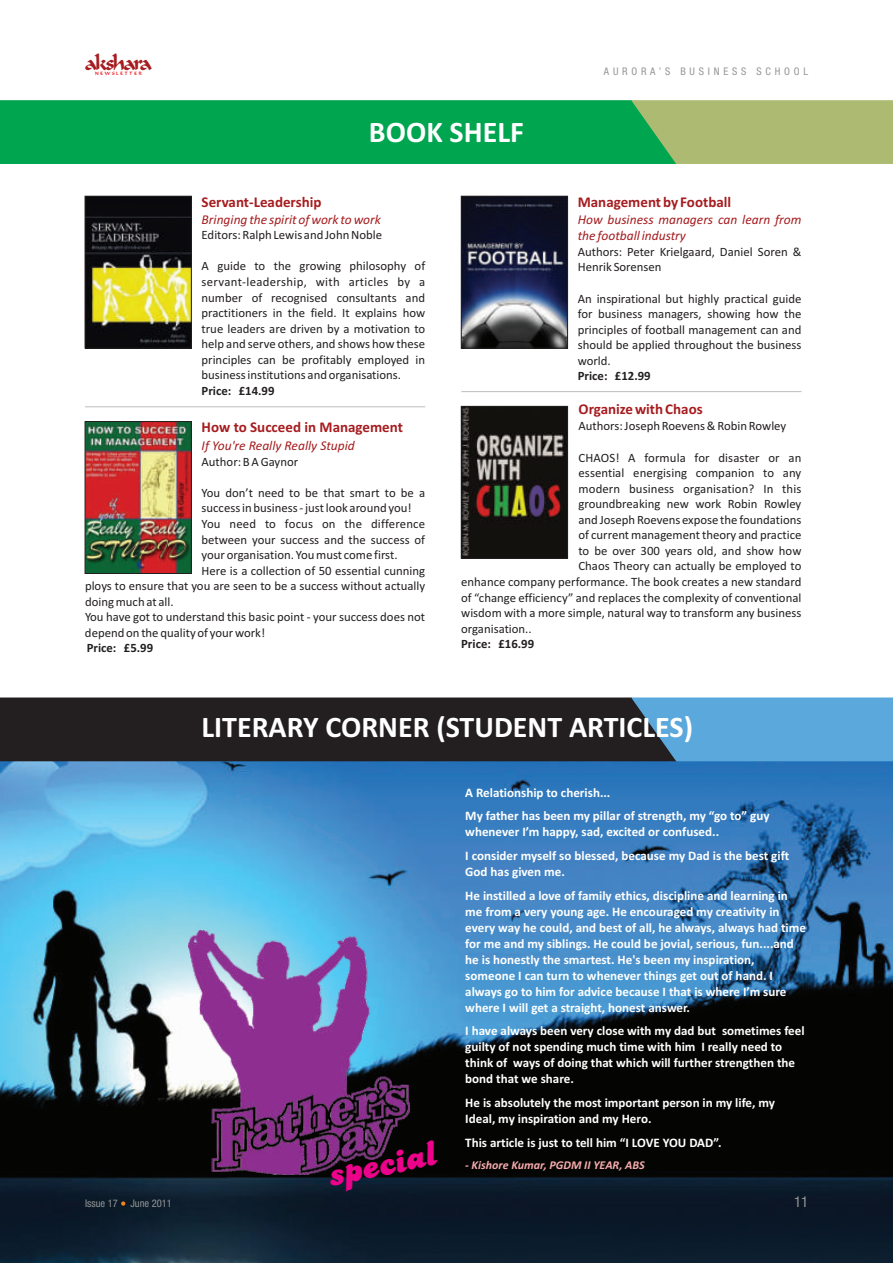
<style>
.page{position:relative;width:893px;height:1263px;background:#fff}
.page>*{position:absolute;margin:0;border:0;box-sizing:border-box;transform-origin:0 0}
.t1{font:italic 38.7px "Candy";color:#ed028c}
.t2{font:700 30px "Calibri";color:#fff}
.t3{font:22.8px "Bodacious";letter-spacing:-.135em;color:#a61c1f}
.t4{font:700 15px "Calibri";color:#a61c1f}
.t5{font:condensed 15px "Helvetica 57";color:#939598}
.t6{font:italic 13.5px/16.5px "Calibri";color:#a61c1f}
.t7{font:700 13.05px/15.9px "Calibri";color:#fff}
.t8{font:12.75px/15.6px "Calibri";color:#231f20;text-align:justify}
.t9{font:700 12.75px "Calibri";color:#231f20}
.t10{font:italic 700 12px "Calibri";color:#f8abad}
.t11{font:condensed 10.5px "Helvetica 57";letter-spacing:.36em;color:#939598}
.t12{font:condensed 10.5px "Helvetica 57";color:#939598}
.t13{font:5.25px "Bodacious";letter-spacing:.225em;color:#ee1d23}
</style>
<div class="page">
<img style="left:0;top:761px;width:893px;height:502px">
<img style="left:188px;top:931px;width:222px;height:243px">
<svg style="left:0;top:697px;width:893px;height:64px;background:#334553"></svg>
<svg style="left:0;top:100px;width:893px;height:64px;background:#2eab58"></svg>
<img style="left:87px;top:198px;width:103px;height:149px">
<div style="left:85px;top:196px;width:107px;height:153px;border:1px solid #231f20"></div>
<img style="left:463px;top:408px;width:103px;height:149px">
<div style="left:461px;top:406px;width:107px;height:153px;border:1px solid #231f20"></div>
<img style="left:463px;top:198px;width:103px;height:149px">
<div style="left:461px;top:196px;width:107px;height:153px;border:1px solid #231f20"></div>
<img style="left:87px;top:423px;width:103px;height:149px">
<div style="left:85px;top:421px;width:107px;height:153px;border:1px solid #231f20"></div>
<hr style="left:85px;top:406px;width:340px;height:1px;background:#bcbdc0">
<hr style="left:461px;top:391px;width:340px;height:1px;background:#bcbdc0">
<svg style="left:121px;top:1201px;width:4px;height:5px"></svg>
<h3 class="t3" style="left:85px;top:51px;width:69px">akshara</h3>
<p class="t13" style="left:95px;top:71px;width:49px">NEWSLETTER</p>
<p class="t11" style="left:604px;top:68px;width:206px">AURORA’S BUSINESS SCHOOL</p>
<h2 class="t2" style="left:369px;top:119px;width:156px">BOOK SHELF</h2>
<p class="t4" style="left:202px;top:195px;width:121px">Servant-Leadership</p>
<p class="t6" style="left:202px;top:212px;width:181px">Bringing the spirit of work to work</p>
<p class="t8" style="left:202px;top:228px;width:182px">Editors: Ralph Lewis and John Noble</p>
<p class="t8" style="left:202px;top:259px;width:225px">A guide to the growing philosophy of servant-leadership, with articles by a number of recognised consultants and practitioners in the field. It explains how true leaders are driven by a motivation to help and serve others, and shows how these principles can be profitably employed in business institutions and organisations.</p>
<p class="t9" style="left:202px;top:385px;width:74px">Price: £14.99</p>
<p class="t4" style="left:578px;top:195px;width:155px">Management by Football</p>
<p class="t6" style="left:578px;top:212px;width:225px">How business managers can learn from the football industry</p>
<p class="t8" style="left:578px;top:245px;width:225px">Authors: Peter Krielgaard, Daniel Soren &amp;<br>Henrik Sorensen</p>
<p class="t8" style="left:578px;top:291px;width:225px">An inspirational but highly practical guide for business managers, showing how the principles of football management can and should be applied throughout the business world.</p>
<p class="t9" style="left:578px;top:371px;width:74px">Price: £12.99</p>
<p class="t4" style="left:578px;top:403px;width:126px">Organize with Chaos</p>
<p class="t4" style="left:202px;top:420px;width:203px">How to Succeed in Management</p>
<p class="t6" style="left:202px;top:438px;width:155px">If You're Really Really Stupid</p>
<p class="t8" style="left:202px;top:455px;width:98px">Author: B A Gaynor</p>
<p class="t8" style="left:202px;top:486px;width:225px">You don’t need to be that smart to be a</p>
<p class="t8" style="left:202px;top:501px;width:212px">success in business - just look around you!</p>
<p class="t8" style="left:202px;top:517px;width:225px">You need to focus on the difference</p>
<p class="t8" style="left:202px;top:532px;width:225px">between your success and the success of</p>
<p class="t8" style="left:202px;top:548px;width:198px">your organisation. You must come first.</p>
<p class="t8" style="left:202px;top:564px;width:225px">Here is a collection of 50 essential cunning</p>
<p class="t8" style="left:85px;top:579px;width:342px">ploys to ensure that you are seen to be a success without actually</p>
<p class="t8" style="left:85px;top:595px;width:90px">doing much at all.</p>
<p class="t8" style="left:85px;top:610px;width:342px">You have got to understand this basic point - your success does not</p>
<p class="t8" style="left:85px;top:626px;width:182px">depend on the quality of your work!</p>
<p class="t9" style="left:87px;top:643px;width:68px">Price: £5.99</p>
<p class="t8" style="left:578px;top:419px;width:209px">Authors: Joseph Roevens &amp; Robin Rowley</p>
<p class="t8" style="left:578px;top:450px;width:224px">CHAOS! A formula for disaster or an</p>
<p class="t8" style="left:578px;top:466px;width:224px">essential energising companion to any</p>
<p class="t8" style="left:578px;top:482px;width:224px">modern business organisation? In this</p>
<p class="t8" style="left:578px;top:497px;width:224px">groundbreaking new work Robin Rowley</p>
<p class="t8" style="left:578px;top:513px;width:224px">and Joseph Roevens expose the foundations</p>
<p class="t8" style="left:578px;top:528px;width:224px">of current management theory and practice</p>
<p class="t8" style="left:578px;top:544px;width:224px">to be over 300 years old, and show how</p>
<p class="t8" style="left:578px;top:559px;width:224px">Chaos Theory can actually be employed to</p>
<p class="t8" style="left:461px;top:575px;width:342px">enhance company performance. The book creates a new standard</p>
<p class="t8" style="left:461px;top:591px;width:342px">of “change efficiency” and replaces the complexity of conventional</p>
<p class="t8" style="left:461px;top:606px;width:342px">wisdom with a more simple, natural way to transform any business</p>
<p class="t8" style="left:461px;top:622px;width:72px">organisation..</p>
<p class="t9" style="left:461px;top:639px;width:74px">Price: £16.99</p>
<h2 class="t2" style="left:201px;top:715px;width:493px">LITERARY CORNER (STUDENT ARTICLES)</h2>
<p class="t12" style="left:85px;top:1199px;width:88px">Issue 17 June 2011</p>
<h1 class="t1" style="left:324px;top:1154px;width:110px;rotate:-12deg">special</h1>
<p class="t7" style="left:465px;top:781px;width:306px;line-height:23.9px">A Relationship to cherish...<br>My father has been my pillar of strength, my “go to” guy</p>
<p class="t7" style="left:465px;top:821px;width:326px;line-height:23.9px">whenever I’m happy, sad, excited or confused..<br>I consider myself so blessed, because my Dad is the best gift</p>
<p class="t7" style="left:465px;top:861px;width:324px;line-height:23.9px">God has given me.<br>He instilled a love of family ethics, discipline and learning in</p>
<p class="t7" style="left:465px;top:905px;width:342px">me from a very young age. He encouraged my creativity in every way he could, and best of all, he always, always had time for me and my siblings. He could be jovial, serious, fun....and he is honestly the smartest. He's been my inspiration, someone I can turn to whenever things get out of hand. I always go to him for advice because I that is where I’m sure where I will get a straight, honest answer.</p>
<p class="t7" style="left:465px;top:1024px;width:341px">I have always been very close with my dad but sometimes feel guilty of not spending much time with him I really need to think of ways of doing that which will further strengthen the bond that we share.</p>
<p class="t7" style="left:465px;top:1096px;width:311px">He is absolutely the most important person in my life, my<br>Ideal, my inspiration and my Hero.</p>
<p class="t7" style="left:465px;top:1136px;width:258px">This article is just to tell him “I LOVE YOU DAD”.</p>
<p class="t10" style="left:465px;top:1160px;width:181px">- Kishore Kumar, PGDM II YEAR, ABS</p>
<p class="t5" style="left:794px;top:1196px;width:16px">11</p>
</div>
